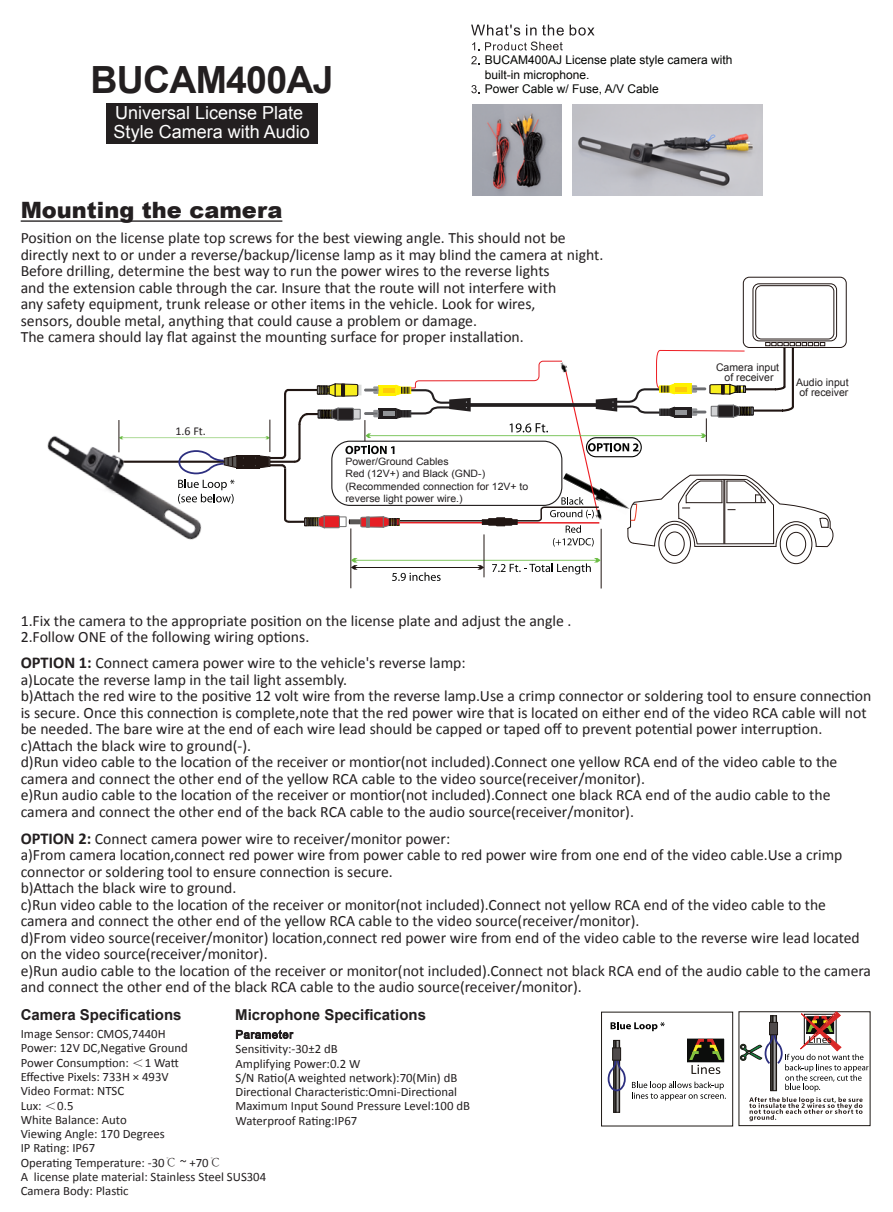
<style>
.page{position:relative;width:893px;height:1212px;background:#fff}
.page>*{position:absolute;margin:0;border:0;box-sizing:border-box;transform-origin:0 0}
.t1{font:700 37.5px "Arial";letter-spacing:-.02em;color:#231f20}
.t2{font:900 22.5px "Arial";color:#231f20}
.t3{font:18px/18.6px "Arial";color:#fff}
.t4{font:15.75px/16.5px "Calibri";color:#231f20}
.t5{font:700 15px "Arial";color:#231f20}
.t6{font:12.75px/14.2px "Calibri";color:#231f20}
.t7{font:12px/14.4px "Arial";color:#040503}
.t8{font:12px "Calibri";color:#231f20}
.t9{font:10.5px/10.5px "Arial";color:#231f20;text-align:center}
.t10{font:10.2px/12.1px "Arial";color:#231f20}
.s1{font-weight:700;font-size:16.5px}
.s2{font-family:"Adobe Song Std";font-weight:300}
</style>
<div class="page">
<img style="left:472px;top:104px;width:89px;height:91px">
<hr style="left:21px;top:220px;width:261px;height:2px;background:#231f20">
<div style="left:739px;top:1011px;width:131px;height:115px;border:1px solid #1d1814"></div>
<svg style="left:749px;top:1097px;width:114px;height:24px"></svg>
<img style="left:616px;top:1100px;width:2px;height:10px">
<div style="left:614px;top:1040px;width:6px;height:72px;border:1px solid #1d1814"></div>
<svg style="left:610px;top:1022px;width:55px;height:9px"></svg>
<svg style="left:607px;top:1037px;width:119px;height:63px"></svg>
<svg style="left:740px;top:1011px;width:128px;height:80px"></svg>
<div style="left:601px;top:1012px;width:132px;height:114px;border:1px solid #1d1814"></div>
<div style="left:106px;top:103px;width:211px;height:40px;background:#231f20"></div>
<svg style="left:471px;top:25px;width:49px;height:11px"></svg>
<svg style="left:526px;top:25px;width:38px;height:11px"></svg>
<svg style="left:570px;top:25px;width:24px;height:11px"></svg>
<svg style="left:471px;top:56px;width:9px;height:8px"></svg>
<svg style="left:471px;top:85px;width:9px;height:8px"></svg>
<svg style="left:472px;top:42px;width:91px;height:8px"></svg>
<hr style="left:118px;top:420px;width:1px;height:32px;background:#211613">
<hr style="left:601px;top:529px;width:1px;height:59px;background:#211613">
<hr style="left:350px;top:528px;width:1px;height:60px;background:#211613">
<hr style="left:484px;top:534px;width:1px;height:43px;background:#211613">
<svg style="left:351px;top:558px;width:250px;height:23px"></svg>
<div style="left:786px;top:532px;width:20px;height:24px;border:1px solid #211613;border-radius:50%"></div>
<div style="left:780px;top:524px;width:32px;height:40px;border:1px solid #211613;border-radius:50%"></div>
<div style="left:665px;top:531px;width:20px;height:25px;border:1px solid #211613;border-radius:50%"></div>
<div style="left:658px;top:524px;width:33px;height:40px;border:1px solid #211613;border-radius:50%"></div>
<div style="left:752px;top:283px;width:85px;height:58px;border:1px solid #211613;border-radius:6px"></div>
<div style="left:743px;top:277px;width:104px;height:71px;border:1px solid #211613;border-radius:6px"></div>
<div style="left:755px;top:285px;width:79px;height:54px;border:1px solid #211613;border-radius:6px"></div>
<svg style="left:119px;top:342px;width:717px;height:206px"></svg>
<img style="left:572px;top:104px;width:190px;height:91px">
<img style="left:47px;top:425px;width:172px;height:120px">
<svg style="left:236px;top:1030px;width:58px;height:9px"></svg>
<h1 class="t1" style="left:90px;top:55px;width:245px">BUCAM400AJ</h1>
<p class="t7" style="left:485px;top:53px;width:249px">BUCAM400AJ License plate style camera with built-in microphone.</p>
<p class="t7" style="left:485px;top:82px;width:176px">Power Cable w/ Fuse, A/V Cable</p>
<p class="t3" style="left:114px;top:103px;width:198px">Universal License Plate<br>Style Camera with Audio</p>
<h2 class="t2" style="left:21px;top:194px;width:263px">Mounting the camera</h2>
<p class="t4" style="left:21px;top:230px;width:584px">Position on the license plate top screws for the best viewing angle. This should not be directly next to or under a reverse/backup/license lamp as it may blind the camera at night.<br>Before drilling, determine the best way to run the power wires to the reverse lights<br>and the extension cable through the car. Insure that the route will not interfere with<br>any safety equipment, trunk release or other items in the vehicle. Look for wires,<br>sensors, double metal, anything that could cause a problem or damage.<br>The camera should lay flat against the mounting surface for proper installation.</p>
<p class="t8" style="left:175px;top:423px;width:32px">1.6 Ft.</p>
<p class="t10" style="left:345px;top:456px;width:184px">Power/Ground Cables<br>Red (12V+) and Black (GND-) (Recommended connection for 12V+ to reverse light power wire.)</p>
<p class="t9" style="left:716px;top:362px;width:65px">Camera input of receiver</p>
<p class="t9" style="left:796px;top:377px;width:54px">Audio input of receiver</p>
<p class="t4" style="left:21px;top:612px;width:552px">1.Fix the camera to the appropriate position on the license plate and adjust the angle .<br>2.Follow ONE of the following wiring options.</p>
<p class="t4" style="left:21px;top:654px;width:852px"><span class="s1">OPTION 1:</span> Connect camera power wire to the vehicle's reverse lamp:<br>a)Locate the reverse lamp in the tail light assembly.<br>b)Attach the red wire to the positive 12 volt wire from the reverse lamp.Use a crimp connector or soldering tool to ensure connection is secure. Once this connection is complete,note that the red power wire that is located on either end of the video RCA cable will not be needed. The bare wire at the end of each wire lead should be capped or taped off to prevent potential power interruption. c)Attach the black wire to ground(-).<br>d)Run video cable to the location of the receiver or montior(not included).Connect one yellow RCA end of the video cable to the camera and connect the other end of the yellow RCA cable to the video source(receiver/monitor).<br>e)Run audio cable to the location of the receiver or montior(not included).Connect one black RCA end of the audio cable to the camera and connect the other end of the back RCA cable to the audio source(receiver/monitor).</p>
<p class="t4" style="left:21px;top:830px;width:852px"><span class="s1">OPTION 2:</span> Connect camera power wire to receiver/monitor power:<br>a)From camera location,connect red power wire from power cable to red power wire from one end of the video cable.Use a crimp connector or soldering tool to ensure connection is secure.<br>b)Attach the black wire to ground.<br>c)Run video cable to the location of the receiver or monitor(not included).Connect not yellow RCA end of the video cable to the camera and connect the other end of the yellow RCA cable to the video source(receiver/monitor).<br>d)From video source(receiver/monitor) location,connect red power wire from end of the video cable to the reverse wire lead located on the video source(receiver/monitor).<br>e)Run audio cable to the location of the receiver or monitor(not included).Connect not black RCA end of the audio cable to the camera and connect the other end of the black RCA cable to the audio source(receiver/monitor).</p>
<p class="t5" style="left:21px;top:1005px;width:162px">Camera Specifications</p>
<p class="t6" style="left:21px;top:1027px;width:247px">Image Sensor: CMOS,7440H<br>Power: 12V DC,Negative Ground<br>Power Consumption: <span class="s2">＜</span>1 Watt<br>Effective Pixels: 733H × 493V<br>Video Format: NTSC<br>Lux: <span class="s2">＜</span>0.5<br>White Balance: Auto<br>Viewing Angle: 170 Degrees<br>IP Rating: IP67<br>Operating Temperature: -30<span class="s2">℃</span> ~ +70<span class="s2">℃<br></span>A license plate material: Stainless Steel SUS304<br>Camera Body: Plastic</p>
<p class="t5" style="left:235px;top:1005px;width:192px">Microphone Specifications</p>
<p class="t6" style="left:235px;top:1042px;width:236px">Sensitivity:-30±2 dB<br>Amplifying Power:0.2 W<br>S/N Ratio(A weighted network):70(Min) dB Directional Characteristic:Omni-Directional Maximum Input Sound Pressure Level:100 dB Waterproof Rating:IP67</p>
</div>
